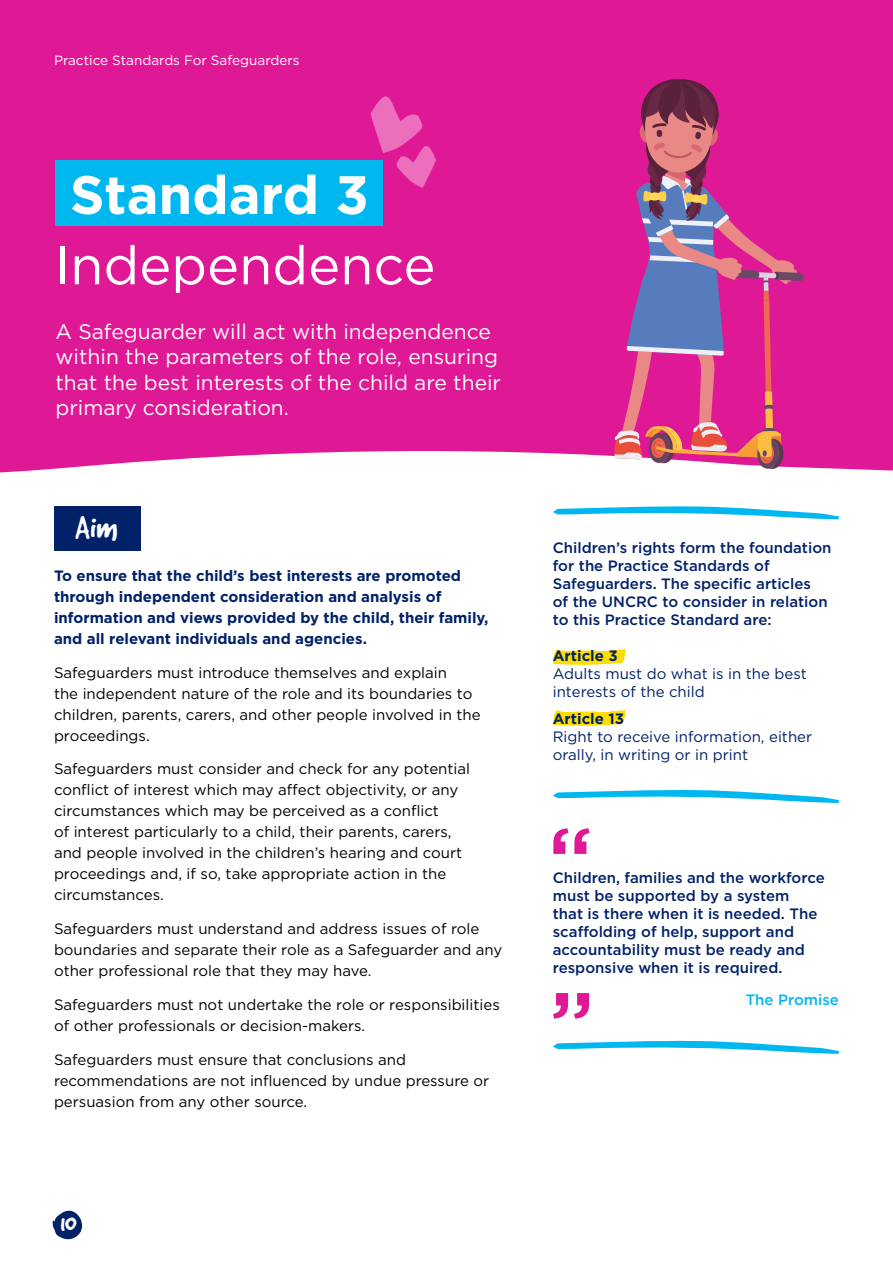
<style>
.page{position:relative;width:893px;height:1263px;background:#fff}
.page>*{position:absolute;margin:0;border:0;box-sizing:border-box;transform-origin:0 0}
.t1{font:54px "Gotham";color:#fff}
.t2{font:700 54px "Gotham";color:#fff}
.t3{font:36px "Good Dog";color:#fff}
.t4{font:27px "Good Dog";color:#fff}
.t5{font:21px/25.2px "Gotham";color:#fff}
.t6{font:15px/21px "Gotham";color:#000}
.t7{font:500 15px/18px "Gotham";color:#012169}
.t8{font:700 15px/21px "Gotham";color:#012169}
.t9{font:15px/18px "Gotham";color:#012169}
.t10{font:500 15px "Gotham";color:#00b8ef}
.t11{font:13.5px "Gotham";color:#fff}
</style>
<div class="page">
<svg style="left:553px;top:648px;width:72px;height:17px"></svg>
<svg style="left:553px;top:709px;width:72px;height:17px"></svg>
<svg style="left:553px;top:828px;width:36px;height:26px"></svg>
<svg style="left:553px;top:993px;width:36px;height:26px"></svg>
<svg style="left:553px;top:506px;width:286px;height:13px"></svg>
<div style="left:54px;top:506px;width:86px;height:45px;background:#012169"></div>
<svg style="left:553px;top:790px;width:286px;height:13px"></svg>
<svg style="left:553px;top:1040px;width:286px;height:14px"></svg>
<div style="left:0;top:0;width:893px;height:409px;background:#df1995"></div>
<svg style="left:0;top:409px;width:893px;height:64px;fill:#df1995"></svg>
<div style="left:55px;top:160px;width:328px;height:66px;background:#00b8ef"></div>
<svg style="left:370px;top:92px;width:67px;height:96px"></svg>
<svg style="left:614px;top:78px;width:189px;height:391px"></svg>
<svg style="left:53px;top:1210px;width:29px;height:30px"></svg>
<p class="t11" style="left:54px;top:51px;width:247px">Practice Standards For Safeguarders</p>
<h1 class="t2" style="left:70px;top:159px;width:300px">Standard 3</h1>
<h1 class="t1" style="left:54px;top:231px;width:382px">Independence</h1>
<h3 class="t5" style="left:56px;top:319px;width:447px">A Safeguarder will act with independence within the parameters of the role, ensuring that the best interests of the child are their primary consideration.</h3>
<h2 class="t3" style="left:75px;top:509px;width:44px">Aim</h2>
<p class="t8" style="left:54px;top:565px;width:436px">To ensure that the child’s best interests are promoted through independent consideration and analysis of information and views provided by the child, their family, and all relevant individuals and agencies.</p>
<p class="t6" style="left:54px;top:661px;width:428px">Safeguarders must introduce themselves and explain<br>the independent nature of the role and its boundaries to children, parents, carers, and other people involved in the proceedings.</p>
<p class="t6" style="left:54px;top:758px;width:418px">Safeguarders must consider and check for any potential conflict of interest which may affect objectivity, or any circumstances which may be perceived as a conflict<br>of interest particularly to a child, their parents, carers, and people involved in the children’s hearing and court proceedings and, if so, take appropriate action in the circumstances.</p>
<p class="t6" style="left:54px;top:918px;width:450px">Safeguarders must understand and address issues of role boundaries and separate their role as a Safeguarder and any other professional role that they may have.</p>
<p class="t6" style="left:54px;top:994px;width:447px">Safeguarders must not undertake the role or responsibilities of other professionals or decision-makers.</p>
<p class="t6" style="left:54px;top:1048px;width:437px">Safeguarders must ensure that conclusions and recommendations are not influenced by undue pressure or persuasion from any other source.</p>
<h3 class="t4" style="left:61px;top:1209px;width:18px">10</h3>
<p class="t7" style="left:553px;top:539px;width:280px">Children’s rights form the foundation for the Practice Standards of Safeguarders. The specific articles<br>of the UNCRC to consider in relation to this Practice Standard are:</p>
<p class="t8" style="left:553px;top:645px;width:66px">Article 3</p>
<p class="t9" style="left:553px;top:665px;width:255px">Adults must do what is in the best interests of the child</p>
<p class="t8" style="left:553px;top:708px;width:73px">Article 13</p>
<p class="t9" style="left:553px;top:727px;width:261px">Right to receive information, either orally, in writing or in print</p>
<p class="t7" style="left:553px;top:868px;width:273px">Children, families and the workforce must be supported by a system<br>that is there when it is needed. The scaffolding of help, support and accountability must be ready and responsive when it is required.</p>
<p class="t10" style="left:746px;top:990px;width:95px">The Promise</p>
</div>
